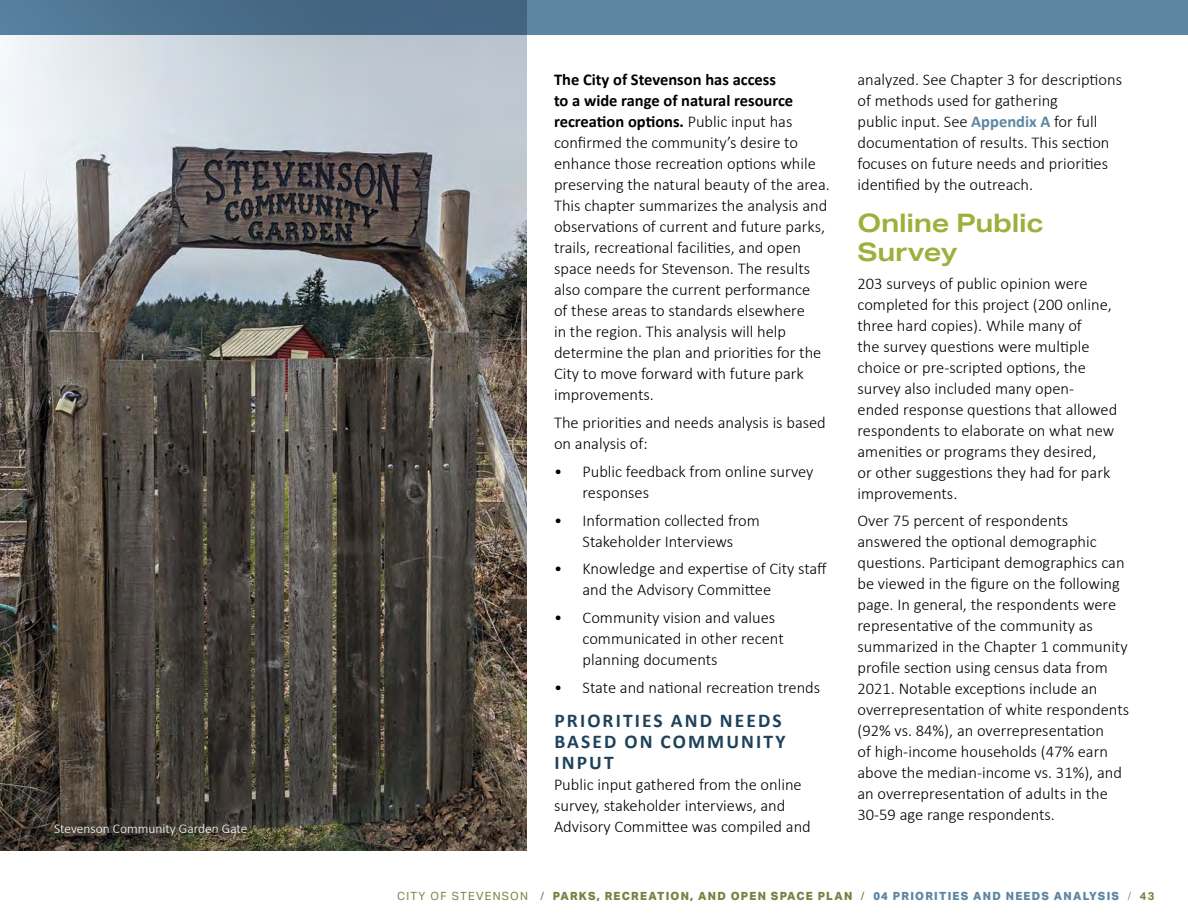
<style>
.page{position:relative;width:1188px;height:918px;background:#fff}
.page>*{position:absolute;margin:0;border:0;box-sizing:border-box;transform-origin:0 0}
.SUBHEAD_2_REGULAR{font:700 25.5px/28.5px "Aktiv Grotesk Ex";letter-spacing:-.01em;color:#9ab13c}
.SUBHEAD_2_REGULAR-2{font:700 19.5px/21px "Calibri";letter-spacing:.11em;color:#1f425a}
.BODY_TEXT_1{font:300 16.5px/21px "Calibri";color:#000}
.SUBHEAD_2_REGULAR-3{font:300 16.5px/21px "Calibri";color:#000}
.PHOTO_CAPTION{font:300 13.5px "Calibri";color:#fff}
.t1{font:800 11.25px "Aktiv Grotesk";letter-spacing:.11em;color:#718541}
.s1{font-weight:700}
.s2{font-weight:700;color:#5d86a3}
.s3{font-weight:400}
.s4{color:#5d86a3}
.s5{font-weight:300}
</style>
<div class="page">
<img style="left:0;top:34px;width:526px;height:816px">
<svg style="left:0;top:0;width:1188px;height:34px;background:#537a97"></svg>
<p class="PHOTO_CAPTION" style="left:54px;top:820px;width:195px">Stevenson Community Garden Gate</p>
<p class="BODY_TEXT_1" style="left:554px;top:69px;width:277px"><span class="s1">The City of Stevenson has access<br>to a wide range of natural resource recreation options.</span> Public input has confirmed the community’s desire to enhance those recreation options while preserving the natural beauty of the area.<br>This chapter summarizes the analysis and observations of current and future parks, trails, recreational facilities, and open space needs for Stevenson. The results also compare the current performance<br>of these areas to standards elsewhere<br>in the region. This analysis will help determine the plan and priorities for the City to move forward with future park improvements.</p>
<p class="BODY_TEXT_1" style="left:554px;top:412px;width:273px">The priorities and needs analysis is based on analysis of:</p>
<p class="BODY_TEXT_1" style="left:583px;top:461px;width:232px;text-indent:-28px">• Public feedback from online survey responses</p>
<p class="BODY_TEXT_1" style="left:554px;top:509px;width:207px;text-align:center">• Information collected from<br>Stakeholder Interviews</p>
<p class="BODY_TEXT_1" style="left:583px;top:558px;width:246px;text-indent:-28px">• Knowledge and expertise of City staff and the Advisory Committee</p>
<p class="BODY_TEXT_1" style="left:583px;top:607px;width:203px;text-indent:-28px">• Community vision and values communicated in other recent planning documents</p>
<p class="BODY_TEXT_1" style="left:554px;top:677px;width:268px">• State and national recreation trends</p>
<p class="SUBHEAD_2_REGULAR-2" style="left:554px;top:710px;width:233px">PRIORITIES AND NEEDS<br>BASED ON COMMUNITY<br>INPUT</p>
<p class="BODY_TEXT_1" style="left:554px;top:774px;width:258px">Public input gathered from the online survey, stakeholder interviews, and<br>Advisory Committee was compiled and</p>
<p class="BODY_TEXT_1" style="left:858px;top:69px;width:266px">analyzed. See Chapter 3 for descriptions of methods used for gathering<br>public input. See <span class="s2">Appendix A</span> for full documentation of results. This section focuses on future needs and priorities identified by the outreach.</p>
<p class="SUBHEAD_2_REGULAR" style="left:858px;top:209px;width:188px">Online Public<br>Survey</p>
<p class="SUBHEAD_2_REGULAR-3" style="left:858px;top:272px;width:261px">203 surveys of public opinion were completed for this project (200 online, three hard copies). While many of<br>the survey questions were multiple choice or pre-scripted options, the survey also included many open&shy;ended response questions that allowed respondents to elaborate on what new amenities or programs they desired,<br>or other suggestions they had for park improvements.</p>
<p class="SUBHEAD_2_REGULAR-3" style="left:858px;top:510px;width:273px">Over 75 percent of respondents answered the optional demographic questions. Participant demographics can be viewed in the figure on the following page. In general, the respondents were representative of the community as summarized in the Chapter 1 community profile section using census data from 2021. Notable exceptions include an overrepresentation of white respondents (92% vs. 84%), an overrepresentation<br>of high-income households (47% earn above the median-income vs. 31%), and an overrepresentation of adults in the 30-59 age range respondents.</p>
<p class="t1" style="left:397px;top:889px;width:759px"><span class="s3">CITY OF STEVENSON /</span> PARKS, RECREATION, AND OPEN SPACE PLAN <span class="s3">/</span> <span class="s4">04 PRIORITIES AND NEEDS ANALYSIS</span> <span class="s5">/</span> <span class="s1">43</span></p>
</div>
